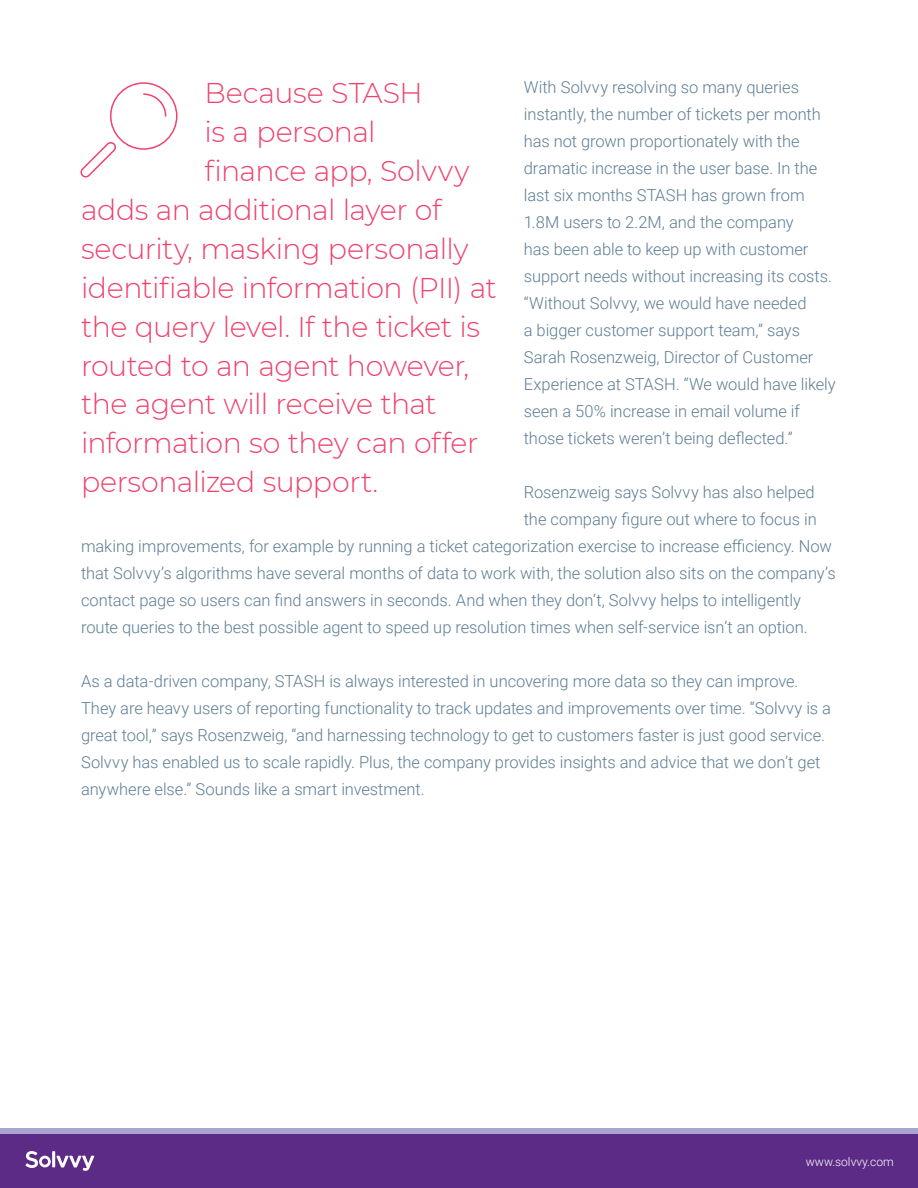
<style>
.page{position:relative;width:918px;height:1188px;background:#fff}
.page>*{position:absolute;margin:0;border:0;box-sizing:border-box;transform-origin:0 0}
.t1{font:300 28.5px "Montserrat";letter-spacing:-.02em;color:#ef426d}
.t2{font:300 16.5px/27px "Roboto";letter-spacing:-.005em;color:#5e7d94}
.t3{font:300 12px "Roboto";color:#fff}
</style>
<div class="page">
<div style="left:0;top:1134px;width:918px;height:54px;background:#5c2b85"></div>
<div style="left:0;top:1128px;width:918px;height:6px;background:#aaa4d1"></div>
<svg style="left:25px;top:1151px;width:69px;height:20px"></svg>
<svg style="left:80px;top:82px;width:98px;height:96px"></svg>
<p class="t2" style="left:524px;top:73px;width:314px">With Solvvy resolving so many queries instantly, the number of tickets per month has not grown proportionately with the dramatic increase in the user base. In the last six months STASH has grown from 1.8M users to 2.2M, and the company<br>has been able to keep up with customer support needs without increasing its costs. “Without Solvvy, we would have needed<br>a bigger customer support team,” says Sarah Rosenzweig, Director of Customer Experience at STASH. “We would have likely seen a 50% increase in email volume if those tickets weren’t being deflected.”</p>
<p class="t2" style="left:524px;top:478px;width:292px">Rosenzweig says Solvvy has also helped</p>
<p class="t2" style="left:524px;top:505px;width:294px">the company figure out where to focus in</p>
<p class="t2" style="left:81px;top:532px;width:752px">making improvements, for example by running a ticket categorization exercise to increase efficiency. Now</p>
<p class="t2" style="left:81px;top:559px;width:756px">that Solvvy’s algorithms have several months of data to work with, the solution also sits on the company’s</p>
<p class="t2" style="left:81px;top:586px;width:721px">contact page so users can find answers in seconds. And when they don’t, Solvvy helps to intelligently</p>
<p class="t2" style="left:81px;top:613px;width:728px">route queries to the best possible agent to speed up resolution times when self-service isn’t an option.</p>
<p class="t2" style="left:81px;top:667px;width:752px">As a data-driven company, STASH is always interested in uncovering more data so they can improve.<br>They are heavy users of reporting functionality to track updates and improvements over time. “Solvvy is a great tool,” says Rosenzweig, “and harnessing technology to get to customers faster is just good service.<br>Solvvy has enabled us to scale rapidly. Plus, the company provides insights and advice that we don’t get anywhere else.” Sounds like a smart investment.</p>
<h1 class="t1" style="left:205px;top:73px;width:220px">Because STASH</h1>
<h1 class="t1" style="left:205px;top:112px;width:173px">is a personal</h1>
<h1 class="t1" style="left:205px;top:151px;width:266px">finance app, Solvvy</h1>
<h1 class="t1" style="left:81px;top:190px;width:362px">adds an additional layer of</h1>
<h1 class="t1" style="left:81px;top:229px;width:389px">security, masking personally</h1>
<h1 class="t1" style="left:81px;top:268px;width:417px">identifiable information (PII) at</h1>
<h1 class="t1" style="left:81px;top:307px;width:401px">the query level. If the ticket is</h1>
<h1 class="t1" style="left:81px;top:346px;width:390px">routed to an agent however,</h1>
<h1 class="t1" style="left:81px;top:385px;width:357px">the agent will receive that</h1>
<h1 class="t1" style="left:81px;top:424px;width:399px">information so they can offer</h1>
<h1 class="t1" style="left:81px;top:463px;width:299px">personalized support.</h1>
<p class="t3" style="left:806px;top:1153px;width:89px">www.solvvy.com</p>
</div>
